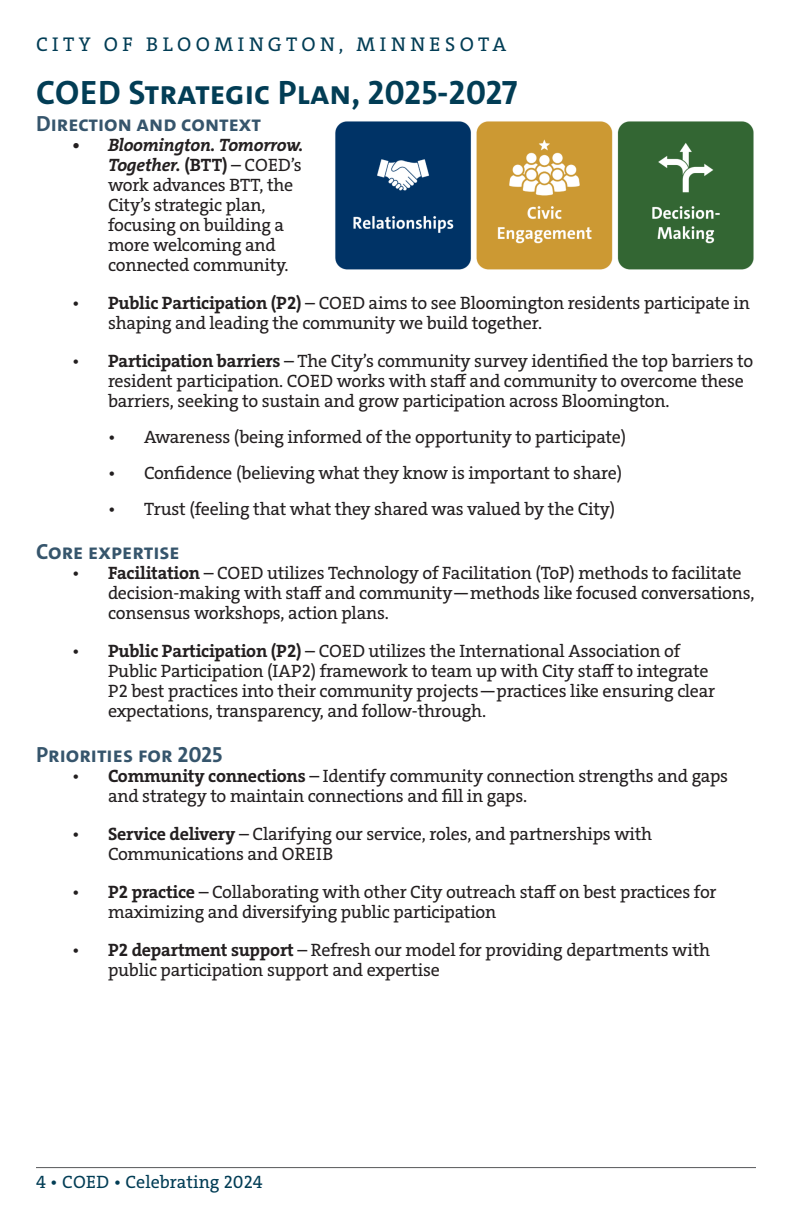
<style>
.page{position:relative;width:792px;height:1224px;background:#fff}
.page>*{position:absolute;margin:0;border:0;box-sizing:border-box;transform-origin:0 0}
.NEW_HED_1{font:700 34px "The Sans";color:#023d55}
.NEW_HED_2{font:700 22px "The Sans";color:#36556c}
.t1{font:20px "The Serif";letter-spacing:.225em;color:#023d55}
.bullet{font:18px/20px "The Serif";letter-spacing:-.01em;color:#231f20}
.bullet_2{font:18px "The Serif";letter-spacing:-.01em;color:#231f20}
.t2{font:18px "The Serif";color:#023d55}
.s1{font-weight:700;font-style:italic}
.s2{font-weight:700}
</style>
<div class="page">
<hr style="left:36px;top:1167px;width:720px;height:1px;background:#57585a">
<img style="left:335px;top:121px;width:419px;height:149px">
<p class="t1" style="left:36px;top:31px;width:472px">CITY OF BLOOMINGTON, MINNESOTA</p>
<h1 class="NEW_HED_1" style="left:36px;top:71px;width:483px">COED Strategic Plan, 2025-2027</h1>
<h2 class="NEW_HED_2" style="left:36px;top:109px;width:227px">Direction and context</h2>
<p class="bullet" style="left:108px;top:135px;width:197px;text-indent:-36px"><span class="s1">• Bloomington. Tomorrow.<br>Together.</span> <span class="s2">(BTT)</span> – COED’s work advances BTT, the<br>City’s strategic plan, focusing on building a more welcoming and connected community.</p>
<p class="bullet" style="left:108px;top:293px;width:643px;text-indent:-36px">• <span class="s2">Public Participation (P2)</span> – COED aims to see Bloomington residents participate in shaping and leading the community we build together.</p>
<p class="bullet" style="left:108px;top:351px;width:647px;text-indent:-36px">• <span class="s2">Participation barriers</span> – The City’s community survey identified the top barriers to resident participation. COED works with staff and community to overcome these barriers, seeking to sustain and grow participation across Bloomington.</p>
<p class="bullet_2" style="left:108px;top:425px;width:520px">• Awareness (being informed of the opportunity to participate)</p>
<p class="bullet_2" style="left:108px;top:461px;width:516px">• Confidence (believing what they know is important to share)</p>
<p class="bullet_2" style="left:108px;top:497px;width:509px">• Trust (feeling that what they shared was valued by the City)</p>
<h2 class="NEW_HED_2" style="left:36px;top:538px;width:145px">Core expertise</h2>
<p class="bullet" style="left:108px;top:563px;width:648px;text-indent:-36px">• <span class="s2">Facilitation</span> – COED utilizes Technology of Facilitation (ToP) methods to facilitate decision-making with staff and community—methods like focused conversations, consensus workshops, action plans.</p>
<p class="bullet" style="left:108px;top:641px;width:609px;text-indent:-36px">• <span class="s2">Public Participation (P2)</span> – COED utilizes the International Association of Public Participation (IAP2) framework to team up with City staff to integrate P2 best practices into their community projects—practices like ensuring clear expectations, transparency, and follow-through.</p>
<h2 class="NEW_HED_2" style="left:36px;top:740px;width:188px">Priorities for 2025</h2>
<p class="bullet" style="left:108px;top:766px;width:622px;text-indent:-36px">• <span class="s2">Community connections</span> – Identify community connection strengths and gaps and strategy to maintain connections and fill in gaps.</p>
<p class="bullet" style="left:108px;top:824px;width:546px;text-indent:-36px">• <span class="s2">Service delivery</span> – Clarifying our service, roles, and partnerships with<br>Communications and OREIB</p>
<p class="bullet" style="left:108px;top:882px;width:610px;text-indent:-36px">• <span class="s2">P2 practice</span> – Collaborating with other City outreach staff on best practices for maximizing and diversifying public participation</p>
<p class="bullet" style="left:108px;top:940px;width:604px;text-indent:-36px">• <span class="s2">P2 department support</span> – Refresh our model for providing departments with public participation support and expertise</p>
<p class="t2" style="left:36px;top:1170px;width:228px">4 • COED • Celebrating 2024</p>
</div>
